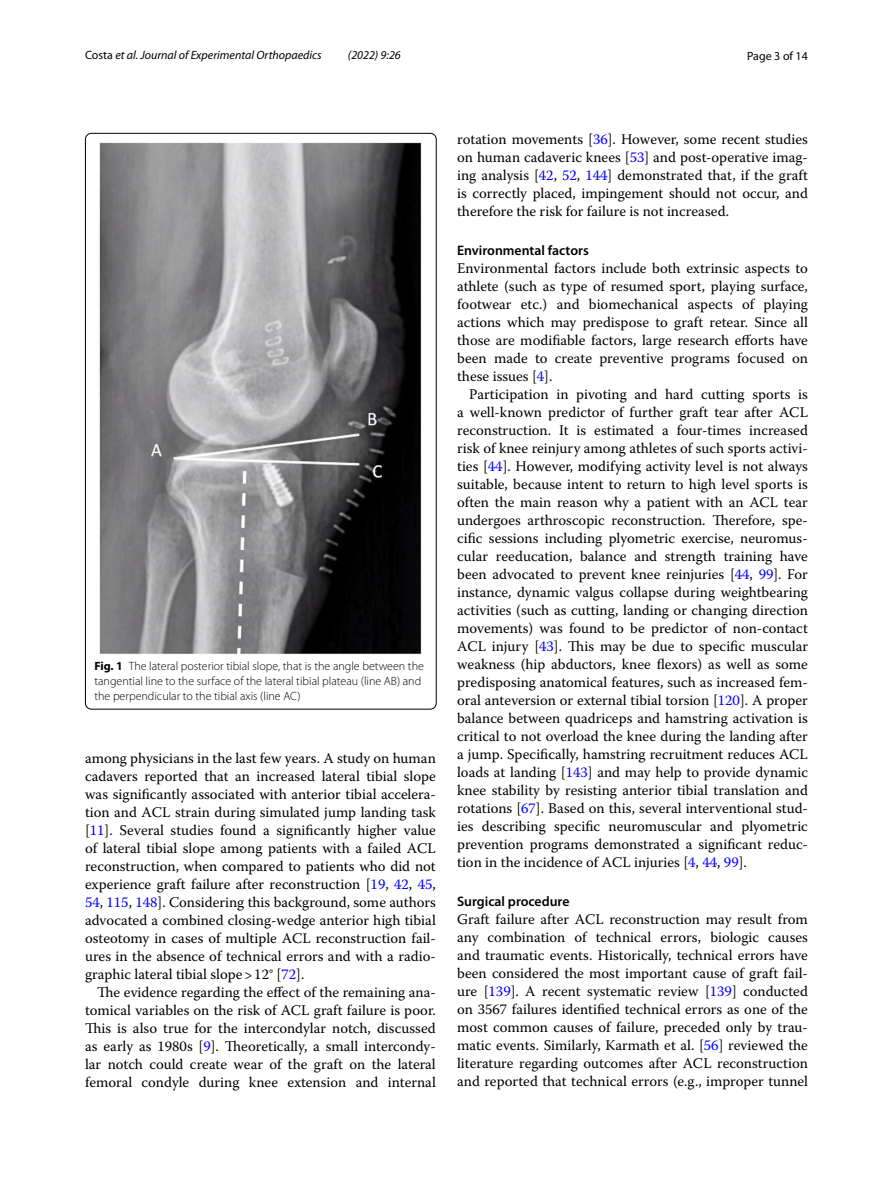
<style>
.page{position:relative;width:893px;height:1187px;background:#fff}
.page>*{position:absolute;margin:0;border:0;box-sizing:border-box;transform-origin:0 0}
.t1{font:14.7px/18px "Warnock Pro";color:#000;text-align:justify}
.t2{font:600 13.8px "Myriad Pro";color:#000}
.t3{font:300 12px/15px "Myriad Pro";color:#000}
.t4{font:italic 12px "Myriad Pro";color:#000}
.t5{font:12px "Myriad Pro";color:#000}
.s1{font-style:normal}
.s2{font-weight:700}
.s3{color:#00f}
</style>
<div class="page">
<img style="left:100px;top:142px;width:322px;height:512px">
<p class="t4" style="left:85px;top:48px;width:238px"><span class="s1">Costa</span> et al. Journal of Experimental Orthopaedics</p>
<p class="t4" style="left:348px;top:48px;width:54px">(2022) 9:26</p>
<p class="t5" style="left:747px;top:48px;width:62px">Page 3 of 14</p>
<p class="t3" style="left:94px;top:658px;width:331px"><span class="s2">Fig. 1</span> The lateral posterior tibial slope, that is the angle between the tangential line to the surface of the lateral tibial plateau (line AB) and the perpendicular to the tibial axis (line AC)</p>
<p class="t1" style="left:85px;top:749px;width:352px">among physicians in the last few years. A study on human cadavers reported that an increased lateral tibial slope was significantly associated with anterior tibial accelera&shy;tion and ACL strain during simulated jump landing task [<span class="s3">11</span>]. Several studies found a significantly higher value of lateral tibial slope among patients with a failed ACL reconstruction, when compared to patients who did not experience graft failure after reconstruction [<span class="s3">19</span>, <span class="s3">42</span>, <span class="s3">45</span>, <span class="s3">54</span>, <span class="s3">115</span>, <span class="s3">148</span>]. Considering this background, some authors advocated a combined closing-wedge anterior high tibial osteotomy in cases of multiple ACL reconstruction fail&shy;ures in the absence of technical errors and with a radio&shy;graphic lateral tibial slope&gt;12° [<span class="s3">72</span>].</p>
<p class="t1" style="left:85px;top:983px;width:352px;text-indent:12px">The evidence regarding the effect of the remaining ana&shy;tomical variables on the risk of ACL graft failure is poor.<br>This is also true for the intercondylar notch, discussed as early as 1980s [<span class="s3">9</span>]. Theoretically, a small intercondy&shy;lar notch could create wear of the graft on the lateral femoral condyle during knee extension and internal</p>
<p class="t1" style="left:457px;top:130px;width:352px">rotation movements [<span class="s3">36</span>]. However, some recent studies on human cadaveric knees [<span class="s3">53</span>] and post-operative imag&shy;ing analysis [<span class="s3">42</span>, <span class="s3">52</span>, <span class="s3">144</span>] demonstrated that, if the graft is correctly placed, impingement should not occur, and therefore the risk for failure is not increased.</p>
<p class="t2" style="left:457px;top:241px;width:133px">Environmental factors</p>
<p class="t1" style="left:457px;top:258px;width:352px">Environmental factors include both extrinsic aspects to athlete (such as type of resumed sport, playing surface, footwear etc.) and biomechanical aspects of playing actions which may predispose to graft retear. Since all those are modifiable factors, large research efforts have been made to create preventive programs focused on these issues [<span class="s3">4</span>].</p>
<p class="t1" style="left:457px;top:384px;width:352px;text-indent:12px">Participation in pivoting and hard cutting sports is a well-known predictor of further graft tear after ACL reconstruction. It is estimated a four-times increased risk of knee reinjury among athletes of such sports activi&shy;ties [<span class="s3">44</span>]. However, modifying activity level is not always suitable, because intent to return to high level sports is often the main reason why a patient with an ACL tear undergoes arthroscopic reconstruction. Therefore, spe&shy;cific sessions including plyometric exercise, neuromus&shy;cular reeducation, balance and strength training have been advocated to prevent knee reinjuries [<span class="s3">44</span>, <span class="s3">99</span>]. For instance, dynamic valgus collapse during weightbearing activities (such as cutting, landing or changing direction movements) was found to be predictor of non-contact ACL injury [<span class="s3">43</span>]. This may be due to specific muscular weakness (hip abductors, knee flexors) as well as some predisposing anatomical features, such as increased fem&shy;oral anteversion or external tibial torsion [<span class="s3">120</span>]. A proper balance between quadriceps and hamstring activation is critical to not overload the knee during the landing after a jump. Specifically, hamstring recruitment reduces ACL loads at landing [<span class="s3">143</span>] and may help to provide dynamic knee stability by resisting anterior tibial translation and rotations [<span class="s3">67</span>]. Based on this, several interventional stud&shy;ies describing specific neuromuscular and plyometric prevention programs demonstrated a significant reduc&shy;tion in the incidence of ACL injuries [<span class="s3">4</span>, <span class="s3">44</span>, <span class="s3">99</span>].</p>
<p class="t2" style="left:457px;top:892px;width:114px">Surgical procedure</p>
<p class="t1" style="left:457px;top:909px;width:352px">Graft failure after ACL reconstruction may result from any combination of technical errors, biologic causes and traumatic events. Historically, technical errors have been considered the most important cause of graft fail&shy;ure [<span class="s3">139</span>]. A recent systematic review [<span class="s3">139</span>] conducted on 3567 failures identified technical errors as one of the most common causes of failure, preceded only by trau&shy;matic events. Similarly, Karmath et al. [<span class="s3">56</span>] reviewed the literature regarding outcomes after ACL reconstruction and reported that technical errors (e.g., improper tunnel</p>
</div>
